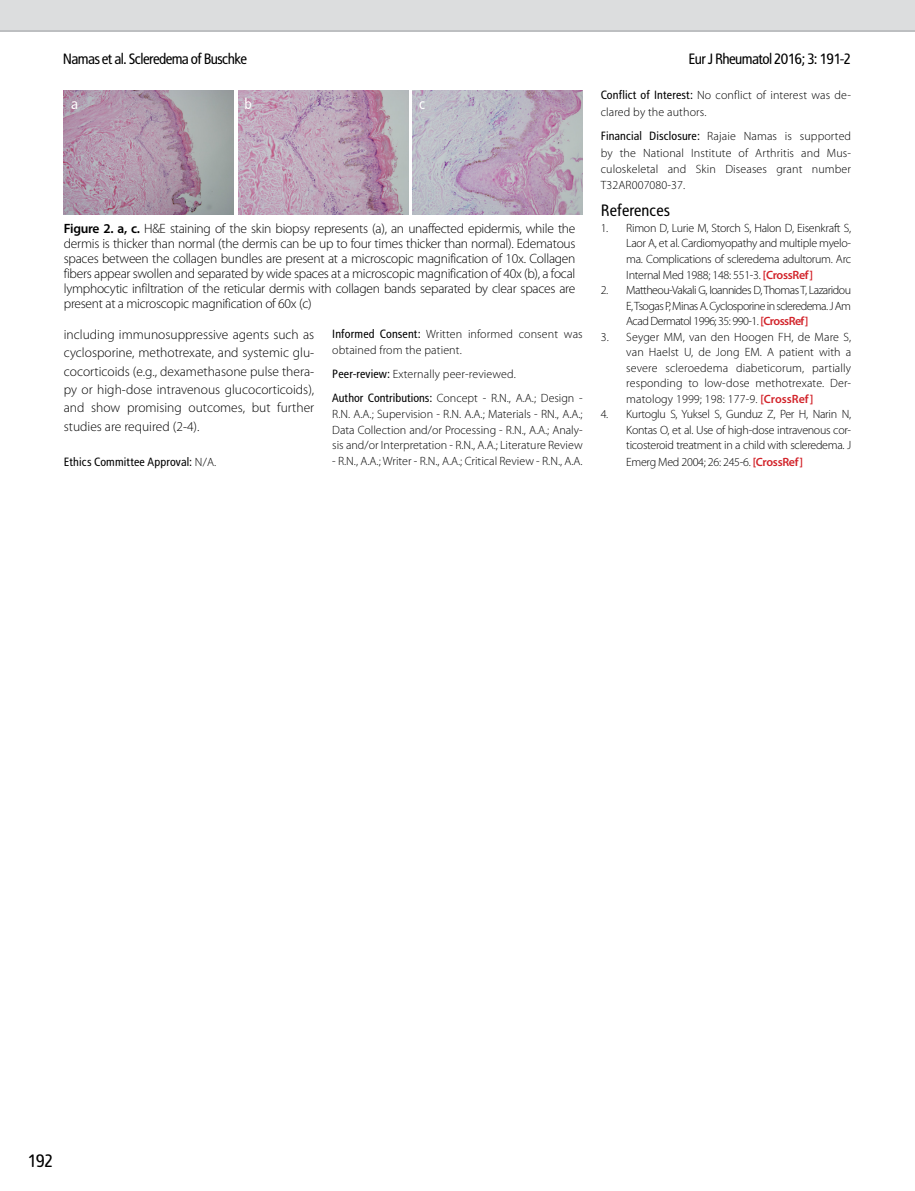
<style>
.page{position:relative;width:915px;height:1191px;background:#fff}
.page>*{position:absolute;margin:0;border:0;box-sizing:border-box;transform-origin:0 0}
.t1{font:18px "Rotokas";color:#000}
.t2{font:16.5px "Rotokas";color:#000}
.t3{font:15px "Rotokas";letter-spacing:-.04em;color:#000}
.t4{font:15px "Rotokas";color:#fff}
.t5{font:300 13.5px/18.3px "Myriad Pro";letter-spacing:-.015em;color:#000;text-align:justify}
.t6{font:300 12px/15.6px "Myriad Pro";color:#000;text-align:justify}
.t7{font:12px "Rotokas";letter-spacing:.01em;color:#000}
.s1{font-weight:600}
.s2{font-family:"Myriad Pro";font-weight:300}
.s3{font-family:"Rotokas";font-weight:400}
.s4{font-weight:600;color:#d2232a}
</style>
<div class="page">
<div style="left:0;top:0;width:914px;height:31px;background:#dcddde"></div>
<img style="left:64px;top:90px;width:169px;height:124px">
<img style="left:238px;top:90px;width:170px;height:124px">
<img style="left:413px;top:90px;width:169px;height:124px">
<p class="t3" style="left:63px;top:49px;width:186px">Namas et al. Scleredema of Buschke</p>
<p class="t3" style="left:688px;top:49px;width:164px">Eur J Rheumatol 2016; 3: 191-2</p>
<p class="t4" style="left:71px;top:95px;width:8px">a</p>
<p class="t4" style="left:244px;top:95px;width:9px">b</p>
<p class="t4" style="left:419px;top:95px;width:8px">c</p>
<p class="t5" style="left:64px;top:220px;width:513px;line-height:15px"><span class="s1">Figure 2. a, c.</span> H&amp;E staining of the skin biopsy represents (a), an unaffected epidermis, while the dermis is thicker than normal (the dermis can be up to four times thicker than normal). Edematous spaces between the collagen bundles are present at a microscopic magnification of 10x. Collagen fibers appear swollen and separated by wide spaces at a microscopic magnification of 40x (b), a focal lymphocytic infiltration of the reticular dermis with collagen bands separated by clear spaces are present at a microscopic magnification of 60x (c)</p>
<p class="t5" style="left:64px;top:325px;width:252px">including immunosuppressive agents such as cyclosporine, methotrexate, and systemic glu&shy;cocorticoids (e.g., dexamethasone pulse thera&shy;py or high-dose intravenous glucocorticoids), and show promising outcomes, but further studies are required (2-4).</p>
<p class="t7" style="left:64px;top:454px;width:154px">Ethics Committee Approval: <span class="s2">N/A.</span></p>
<p class="t6" style="left:332px;top:326px;width:252px"><span class="s3">Informed Consent:</span> Written informed consent was obtained from the patient.</p>
<p class="t6" style="left:332px;top:362px;width:252px;line-height:24.3px"><span class="s3">Peer-review:</span> Externally peer-reviewed.<br><span class="s3">Author Contributions:</span> Concept - R.N., A.A.; Design -</p>
<p class="t6" style="left:332px;top:406px;width:252px">R.N. A.A.; Supervision - R.N. A.A.; Materials - RN., A.A.; Data Collection and/or Processing - R.N., A.A.; Analy&shy;sis and/or Interpretation - R.N., A.A.; Literature Review</p>
<p class="t6" style="left:332px;top:453px;width:252px">- R.N., A.A.; Writer - R.N., A.A.; Critical Review - R.N., A.A.</p>
<p class="t6" style="left:600px;top:87px;width:252px;line-height:16.4px"><span class="s3">Conflict of Interest:</span> No conflict of interest was de&shy;clared by the authors.</p>
<p class="t6" style="left:600px;top:128px;width:252px;line-height:16.4px"><span class="s3">Financial Disclosure:</span> Rajaie Namas is supported by the National Institute of Arthritis and Mus&shy;culoskeletal and Skin Diseases grant number T32AR007080-37.</p>
<h2 class="t2" style="left:600px;top:200px;width:71px">References</h2>
<p class="t6" style="left:626px;top:220px;width:226px;text-indent:-26px">1. Rimon D, Lurie M, Storch S, Halon D, Eisenkraft S, Laor A, et al. Cardiomyopathy and multiple myelo&shy;ma. Complications of scleredema adultorum. Arc Internal Med 1988; 148: 551-3. <span class="s4">[CrossRef]</span></p>
<p class="t6" style="left:626px;top:282px;width:226px;text-indent:-26px">2. Mattheou-Vakali G, Ioannides D, Thomas T, Lazaridou E, Tsogas P, Minas A. Cyclosporine in scleredema. J Am Acad Dermatol 1996; 35: 990-1. <span class="s4">[CrossRef]</span></p>
<p class="t6" style="left:626px;top:329px;width:226px;text-indent:-26px">3. Seyger MM, van den Hoogen FH, de Mare S, van Haelst U, de Jong EM. A patient with a severe scleroedema diabeticorum, partially responding to low-dose methotrexate. Der&shy;matology 1999; 198: 177-9. <span class="s4">[CrossRef]</span></p>
<p class="t6" style="left:626px;top:406px;width:226px;text-indent:-26px">4. Kurtoglu S, Yuksel S, Gunduz Z, Per H, Narin N, Kontas O, et al. Use of high-dose intravenous cor&shy;ticosteroid treatment in a child with scleredema. J Emerg Med 2004; 26: 245-6. <span class="s4">[CrossRef]</span></p>
<h1 class="t1" style="left:28px;top:1150px;width:27px">192</h1>
</div>
